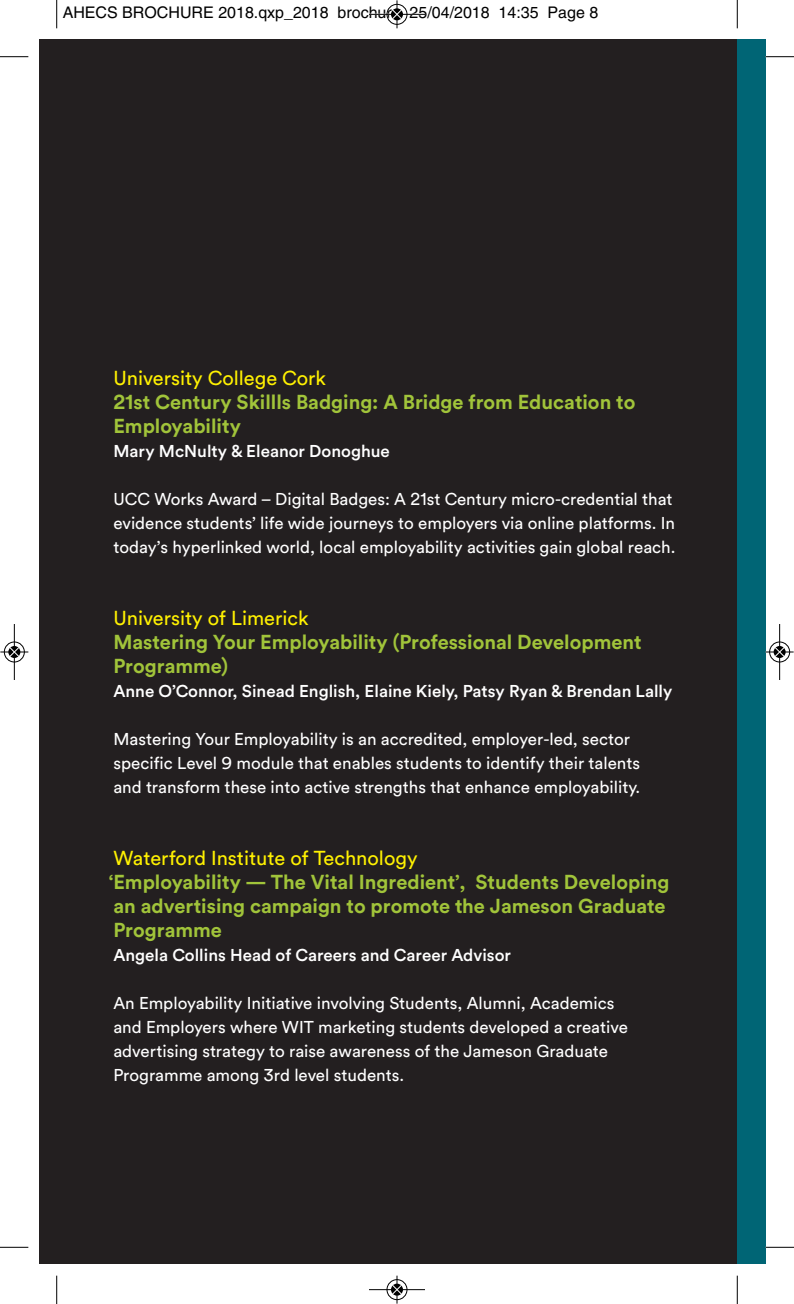
<style>
.page{position:relative;width:794px;height:1304px;background:#fff}
.page>*{position:absolute;margin:0;border:0;box-sizing:border-box;transform-origin:0 0}
.t1{font:700 20px/24px "Circular Air Pro";color:#a1c43a}
.t2{font:20px "Circular Air Pro";color:#fff101}
.t3{font:17px/24px "Circular Air Pro";color:#fff}
.t4{font:500 17px "Circular Air Pro";color:#fff}
.t5{font:16px "Helvetica";color:#000}
</style>
<div class="page">
<div style="left:40px;top:40px;width:697px;height:1224px;background:#231f20"></div>
<div style="left:737px;top:40px;width:28px;height:1224px;background:#006575"></div>
<svg style="left:56px;top:0;width:1px;height:28px"></svg>
<svg style="left:0;top:56px;width:28px;height:1px"></svg>
<svg style="left:737px;top:0;width:1px;height:28px"></svg>
<svg style="left:765px;top:56px;width:29px;height:1px"></svg>
<svg style="left:56px;top:1276px;width:1px;height:28px"></svg>
<svg style="left:0;top:1247px;width:28px;height:1px"></svg>
<svg style="left:737px;top:1276px;width:1px;height:28px"></svg>
<svg style="left:765px;top:1247px;width:29px;height:1px"></svg>
<div style="left:386px;top:4px;width:22px;height:21px;border:1px solid #fff;border-radius:50%"></div>
<hr style="left:369px;top:14px;width:56px;height:1px;background:#000">
<div style="left:387px;top:4px;width:20px;height:21px;border:1px solid #000;border-radius:50%"></div>
<svg style="left:392px;top:0;width:10px;height:28px"></svg>
<div style="left:386px;top:1279px;width:22px;height:21px;border:1px solid #fff;border-radius:50%"></div>
<hr style="left:369px;top:1289px;width:56px;height:1px;background:#000">
<div style="left:387px;top:1279px;width:20px;height:21px;border:1px solid #000;border-radius:50%"></div>
<svg style="left:392px;top:1276px;width:10px;height:28px"></svg>
<div style="left:4px;top:641px;width:21px;height:22px;border:1px solid #fff;border-radius:50%"></div>
<hr style="left:14px;top:624px;width:1px;height:56px;background:#000">
<div style="left:4px;top:642px;width:21px;height:20px;border:1px solid #000;border-radius:50%"></div>
<svg style="left:0;top:647px;width:28px;height:10px"></svg>
<div style="left:769px;top:641px;width:21px;height:22px;border:1px solid #fff;border-radius:50%"></div>
<hr style="left:779px;top:624px;width:1px;height:56px;background:#000">
<div style="left:769px;top:642px;width:21px;height:20px;border:1px solid #000;border-radius:50%"></div>
<svg style="left:765px;top:647px;width:28px;height:10px"></svg>
<p class="t5" style="left:63px;top:6px;width:537px">AHECS BROCHURE 2018.qxp_2018 brochure 25/04/2018 14:35 Page 8</p>
<p class="t2" style="left:113px;top:370px;width:214px">University College Cork</p>
<p class="t1" style="left:113px;top:391px;width:523px">21st Century Skillls Badging: A Bridge from Education to<br>Employability</p>
<p class="t4" style="left:113px;top:444px;width:278px">Mary McNulty &amp; Eleanor Donoghue</p>
<p class="t3" style="left:113px;top:488px;width:563px">UCC Works Award – Digital Badges: A 21st Century micro-credential that evidence students’ life wide journeys to employers via online platforms. In today’s hyperlinked world, local employability activities gain global reach.</p>
<p class="t2" style="left:113px;top:610px;width:197px">University of Limerick</p>
<p class="t1" style="left:113px;top:631px;width:530px">Mastering Your Employability (Professional Development<br>Programme)</p>
<p class="t4" style="left:113px;top:684px;width:560px">Anne O’Connor, Sinead English, Elaine Kiely, Patsy Ryan &amp; Brendan Lally</p>
<p class="t3" style="left:113px;top:728px;width:528px">Mastering Your Employability is an accredited, employer-led, sector specific Level 9 module that enables students to identify their talents and transform these into active strengths that enhance employability.</p>
<p class="t2" style="left:113px;top:850px;width:305px">Waterford Institute of Technology</p>
<p class="t1" style="left:109px;top:871px;width:562px">‘Employability — The Vital Ingredient’, Students Developing an advertising campaign to promote the Jameson Graduate<br>Programme</p>
<p class="t4" style="left:113px;top:948px;width:399px">Angela Collins Head of Careers and Career Advisor</p>
<p class="t3" style="left:113px;top:992px;width:516px">An Employability Initiative involving Students, Alumni, Academics and Employers where WIT marketing students developed a creative advertising strategy to raise awareness of the Jameson Graduate Programme among 3rd level students.</p>
</div>
